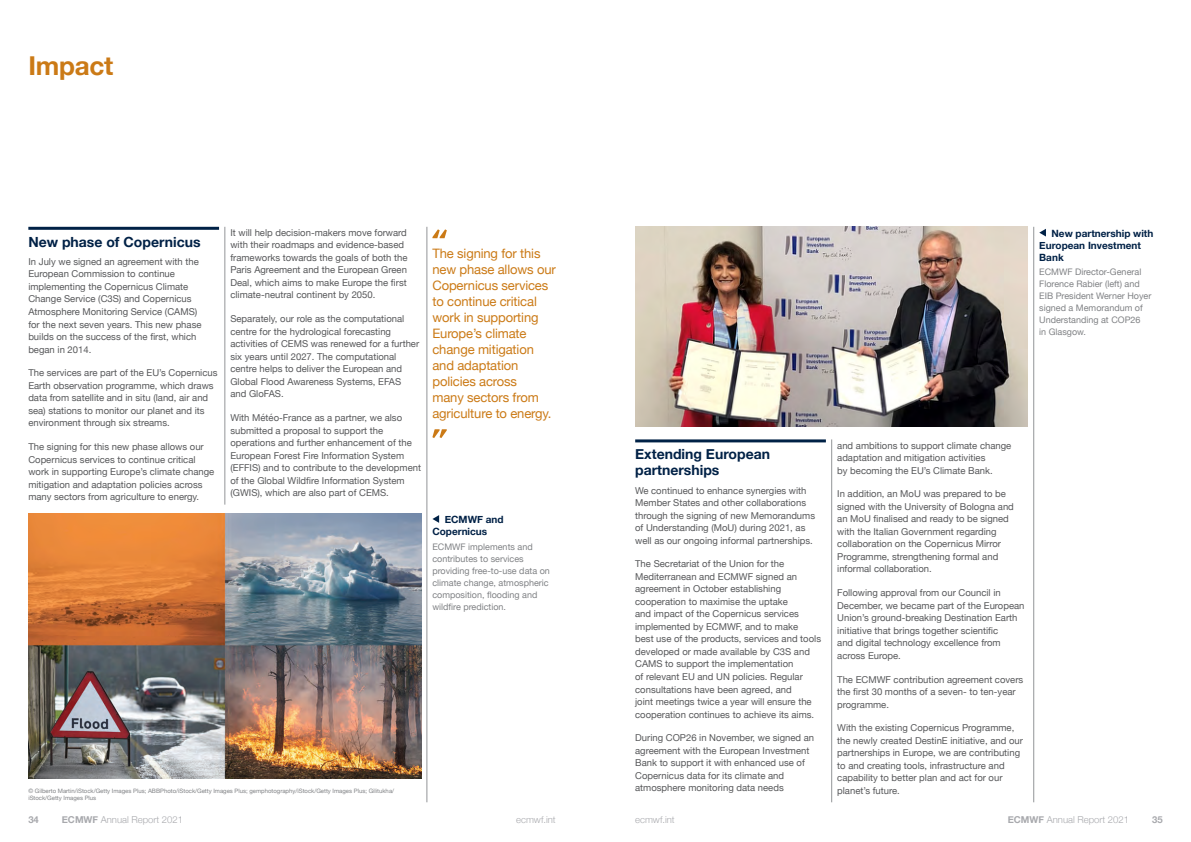
<style>
.page{position:relative;width:1191px;height:842px;background:#fff}
.page>*{position:absolute;margin:0;border:0;box-sizing:border-box;transform-origin:0 0}
.t1{font:700 26px "Helvetica Neue";letter-spacing:-.01em;color:#cb7a16}
.t2{font:700 14px/16px "Helvetica Neue";color:#002146}
.t3{font:13px/16px "Helvetica Neue";letter-spacing:-.01em;color:#cb7a16}
.t4{font:700 10px/12px "Helvetica Neue";color:#002146}
.t5{font:9.5px/12.5px "Helvetica Neue";color:#57585a}
.t6{font:300 9.5px "Helvetica Neue";color:#a8a9ad}
.t7{font:700 9.5px "Helvetica Neue";color:#a8a9ad}
.t8{font:9px/12px "Helvetica Neue";color:#808285}
.t9{font:6px/7.2px "Helvetica Neue";color:#808285}
.s1{font-weight:700}
</style>
<div class="page">
<img style="left:28px;top:513px;width:393px;height:265px">
<hr style="left:831px;top:439px;width:1px;height:363px;background:#939598">
<hr style="left:1033px;top:227px;width:1px;height:575px;background:#939598">
<hr style="left:225px;top:227px;width:1px;height:278px;background:#939598">
<hr style="left:427px;top:227px;width:1px;height:575px;background:#939598">
<hr style="left:28px;top:227px;width:191px;height:3px;background:#002146">
<hr style="left:635px;top:439px;width:191px;height:3px;background:#002146">
<svg style="left:1039px;top:229px;width:7px;height:8px"></svg>
<img style="left:635px;top:227px;width:393px;height:199px">
<svg style="left:432px;top:515px;width:7px;height:8px"></svg>
<svg style="left:432px;top:229px;width:15px;height:9px"></svg>
<svg style="left:432px;top:429px;width:15px;height:9px"></svg>
<h1 class="t1" style="left:28px;top:46px;width:86px">Impact</h1>
<p class="t5" style="left:230px;top:227px;width:178px">It will help decision-makers move forward with their roadmaps and evidence-based frameworks towards the goals of both the Paris Agreement and the European Green Deal, which aims to make Europe the first climate-neutral continent by 2050.</p>
<p class="t5" style="left:230px;top:313px;width:190px">Separately, our role as the computational centre for the hydrological forecasting activities of CEMS was renewed for a further six years until 2027. The computational centre helps to deliver the European and Global Flood Awareness Systems, EFAS and GloFAS.</p>
<p class="t5" style="left:230px;top:412px;width:192px">With Météo-France as a partner, we also submitted a proposal to support the operations and further enhancement of the European Forest Fire Information System (EFFIS) and to contribute to the development of the Global Wildfire Information System (GWIS), which are also part of CEMS.</p>
<p class="t4" style="left:1039px;top:227px;width:116px;text-indent:12px">New partnership with<br>European Investment<br>Bank</p>
<p class="t8" style="left:1039px;top:267px;width:114px">ECMWF Director-General<br>Florence Rabier (left) and<br>EIB President Werner Hoyer signed a Memorandum of<br>Understanding at COP26<br>in Glasgow.</p>
<h2 class="t2" style="left:28px;top:234px;width:174px">New phase of Copernicus</h2>
<p class="t5" style="left:28px;top:256px;width:175px">In July we signed an agreement with the European Commission to continue implementing the Copernicus Climate Change Service (C3S) and Copernicus Atmosphere Monitoring Service (CAMS) for the next seven years. This new phase builds on the success of the first, which began in 2014.</p>
<p class="t5" style="left:28px;top:367px;width:191px">The services are part of the EU’s Copernicus Earth observation programme, which draws data from satellite and in situ (land, air and sea) stations to monitor our planet and its environment through six streams.</p>
<p class="t5" style="left:28px;top:441px;width:187px">The signing for this new phase allows our Copernicus services to continue critical work in supporting Europe’s climate change mitigation and adaptation policies across many sectors from agriculture to energy.</p>
<h3 class="t3" style="left:432px;top:246px;width:125px">The signing for this new phase allows our<br>Copernicus services to continue critical work in supporting<br>Europe’s climate change mitigation and adaptation policies across<br>many sectors from agriculture to energy.</h3>
<p class="t5" style="left:837px;top:439px;width:176px">and ambitions to support climate change adaptation and mitigation activities<br>by becoming the EU’s Climate Bank.</p>
<p class="t5" style="left:837px;top:488px;width:178px">In addition, an MoU was prepared to be signed with the University of Bologna and an MoU finalised and ready to be signed with the Italian Government regarding collaboration on the Copernicus Mirror Programme, strengthening formal and informal collaboration.</p>
<p class="t5" style="left:837px;top:587px;width:189px">Following approval from our Council in December, we became part of the European Union’s ground-breaking Destination Earth initiative that brings together scientific<br>and digital technology excellence from across Europe.</p>
<p class="t5" style="left:837px;top:673px;width:187px">The ECMWF contribution agreement covers the first 30 months of a seven- to ten-year programme.</p>
<p class="t5" style="left:837px;top:722px;width:187px">With the existing Copernicus Programme, the newly created DestinE initiative, and our partnerships in Europe, we are contributing to and creating tools, infrastructure and capability to better plan and act for our planet’s future.</p>
<h2 class="t2" style="left:635px;top:447px;width:136px">Extending European partnerships</h2>
<p class="t5" style="left:635px;top:484px;width:181px">We continued to enhance synergies with Member States and other collaborations through the signing of new Memorandums of Understanding (MoU) during 2021, as well as our ongoing informal partnerships.</p>
<p class="t5" style="left:635px;top:558px;width:187px">The Secretariat of the Union for the Mediterranean and ECMWF signed an agreement in October establishing cooperation to maximise the uptake<br>and impact of the Copernicus services implemented by ECMWF, and to make<br>best use of the products, services and tools developed or made available by C3S and CAMS to support the implementation<br>of relevant EU and UN policies. Regular consultations have been agreed, and<br>joint meetings twice a year will ensure the cooperation continues to achieve its aims.</p>
<p class="t5" style="left:635px;top:732px;width:180px">During COP26 in November, we signed an agreement with the European Investment Bank to support it with enhanced use of Copernicus data for its climate and atmosphere monitoring data needs</p>
<p class="t4" style="left:432px;top:514px;width:73px;text-indent:12px">ECMWF and<br>Copernicus</p>
<p class="t8" style="left:432px;top:541px;width:119px">ECMWF implements and contributes to services providing free-to-use data on climate change, atmospheric composition, flooding and wildfire prediction.</p>
<p class="t9" style="left:28px;top:787px;width:367px">© Gilberto Martin/iStock/Getty Images Plus; ABBPhoto/iStock/Getty Images Plus; gemphotography/iStock/Getty Images Plus; Gilitukha/ iStock/Getty Images Plus</p>
<p class="t7" style="left:28px;top:812px;width:12px">34</p>
<p class="t6" style="left:62px;top:812px;width:123px"><span class="s1">ECMWF</span> Annual Report 2021</p>
<p class="t6" style="left:516px;top:812px;width:41px">ecmwf.int</p>
<p class="t6" style="left:635px;top:812px;width:41px">ecmwf.int</p>
<p class="t6" style="left:1007px;top:812px;width:123px"><span class="s1">ECMWF</span> Annual Report 2021</p>
<p class="t7" style="left:1152px;top:812px;width:12px">35</p>
</div>
